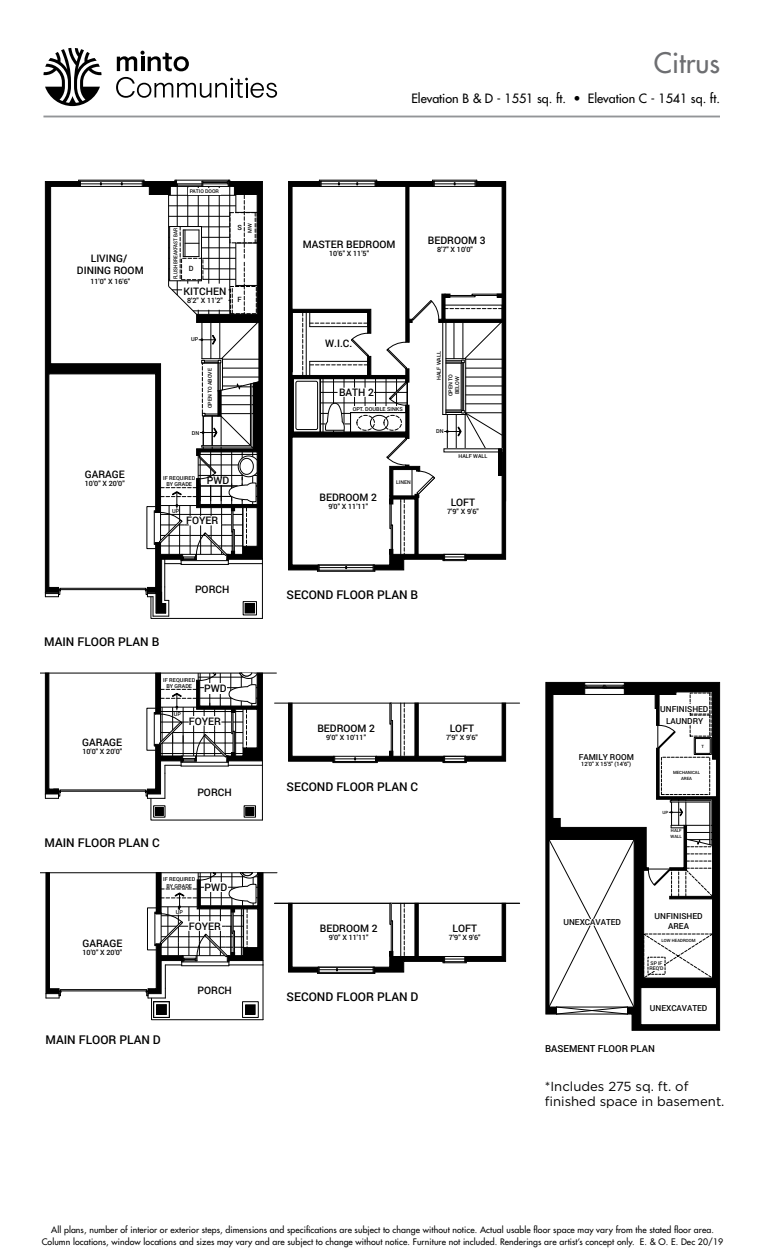
<style>
.page{position:relative;width:765px;height:1260px;background:#fff}
.page>*{position:absolute;margin:0;border:0;box-sizing:border-box;transform-origin:0 0}
.t1{font:27.5px "Futura";color:#6d6e71}
.t2{font:13.12px/15.8px "Gotham";color:#000}
.t3{font:12.5px "Futura";color:#000}
.t4{font:500 12px "Roboto";color:#000}
.t5{font:500 10.25px/11.8px "Roboto";color:#000;text-align:center}
.t6{font:500 9.62px "Roboto";color:#000}
.t7{font:8.75px/11.2px "Futura";letter-spacing:.01em;color:#000;text-align:center}
.t8{font:500 8.25px/9.9px "Roboto";color:#000;text-align:center}
.t9{font:500 7.25px "Roboto";color:#000}
.t10{font:500 5.75px "Roboto";color:#000}
.t11{font:500 5.38px/6.4px "Roboto";color:#000;text-align:center}
.t12{font:500 5.38px "Roboto";color:#000;scale:.85 1}
.t13{font:500 5.25px "Roboto";color:#000}
.t14{font:500 5.12px "Roboto";color:#000}
.t15{font:500 5px/5px "Roboto";color:#000}
.t16{font:500 4.38px/5.1px "Roboto";color:#000}
</style>
<div class="page">
<hr style="left:43px;top:116px;width:677px;height:1px;background:#939598">
<svg style="left:43px;top:48px;width:59px;height:58px"></svg>
<svg style="left:117px;top:51px;width:72px;height:20px"></svg>
<svg style="left:116px;top:77px;width:161px;height:21px"></svg>
<hr style="left:275px;top:703px;width:245px;height:1px;background:#000">
<hr style="left:275px;top:903px;width:245px;height:1px;background:#000">
<hr style="left:40px;top:873px;width:237px;height:1px;background:#000">
<hr style="left:40px;top:673px;width:236px;height:1px;background:#000">
<hr style="left:79px;top:180px;width:65px;height:1px;background:#000">
<hr style="left:319px;top:972px;width:54px;height:1px;background:#000">
<hr style="left:317px;top:973px;width:58px;height:1px;background:#000">
<hr style="left:319px;top:969px;width:54px;height:1px;background:#000">
<hr style="left:318px;top:967px;width:56px;height:1px;background:#000">
<div style="left:60px;top:989px;width:87px;height:2px;border:1px solid #000"></div>
<hr style="left:317px;top:571px;width:58px;height:1px;background:#000">
<hr style="left:335px;top:761px;width:41px;height:1px;background:#000">
<hr style="left:333px;top:762px;width:44px;height:1px;background:#000">
<hr style="left:335px;top:759px;width:41px;height:1px;background:#000">
<hr style="left:334px;top:756px;width:43px;height:1px;background:#000">
<svg style="left:45px;top:593px;width:16px;height:4px"></svg>
<svg style="left:45px;top:181px;width:97px;height:412px"></svg>
<svg style="left:288px;top:703px;width:47px;height:60px"></svg>
<svg style="left:288px;top:904px;width:32px;height:69px"></svg>
<svg style="left:46px;top:872px;width:15px;height:127px"></svg>
<svg style="left:45px;top:673px;width:16px;height:126px"></svg>
<hr style="left:288px;top:181px;width:4px;height:389px;background:#000">
<svg style="left:375px;top:703px;width:131px;height:60px"></svg>
<svg style="left:373px;top:903px;width:133px;height:70px"></svg>
<svg style="left:142px;top:180px;width:121px;height:439px"></svg>
<svg style="left:145px;top:672px;width:118px;height:149px"></svg>
<svg style="left:146px;top:872px;width:118px;height:148px"></svg>
<svg style="left:292px;top:180px;width:214px;height:391px"></svg>
<svg style="left:546px;top:682px;width:174px;height:349px"></svg>
<svg style="left:648px;top:799px;width:65px;height:98px"></svg>
<p class="t5" style="left:77px;top:253px;width:68px">LIVING/<br>DINING ROOM</p>
<p class="t9" style="left:90px;top:278px;width:41px">11'0" X 16'6"</p>
<p class="t5" style="left:85px;top:470px;width:41px">GARAGE</p>
<p class="t9" style="left:85px;top:481px;width:41px">10'0" X 20'0"</p>
<p class="t14" style="left:190px;top:189px;width:31px">PATIO DOOR</p>
<p class="t12" style="left:173px;top:279px;width:62px;rotate:-90deg">FLUSH BREAKFAST BAR</p>
<p class="t9" style="left:189px;top:266px;width:6px">D</p>
<p class="t5" style="left:184px;top:286px;width:44px">KITCHEN</p>
<p class="t9" style="left:187px;top:297px;width:37px">8'2" X 11'2"</p>
<p class="t11" style="left:247px;top:233px;width:11px;rotate:-90deg">MW</p>
<p class="t9" style="left:237px;top:224px;width:6px">S</p>
<p class="t9" style="left:238px;top:296px;width:6px">F</p>
<p class="t11" style="left:191px;top:337px;width:9px">UP</p>
<p class="t13" style="left:208px;top:408px;width:41px;rotate:-90deg">OPEN TO ABOVE</p>
<p class="t11" style="left:192px;top:430px;width:9px">DN</p>
<p class="t11" style="left:163px;top:475px;width:33px">IF REQUIRED<br>BY GRADE</p>
<p class="t11" style="left:172px;top:509px;width:9px">UP</p>
<p class="t5" style="left:207px;top:476px;width:24px">PWD</p>
<p class="t5" style="left:186px;top:515px;width:34px">FOYER</p>
<h3 class="t4" style="left:44px;top:636px;width:117px">MAIN FLOOR PLAN B</h3>
<p class="t5" style="left:195px;top:584px;width:36px">PORCH</p>
<p class="t5" style="left:82px;top:737px;width:41px">GARAGE</p>
<p class="t9" style="left:82px;top:748px;width:41px">10'0" X 20'0"</p>
<p class="t11" style="left:163px;top:677px;width:33px">IF REQUIRED<br>BY GRADE</p>
<p class="t11" style="left:174px;top:711px;width:9px">UP</p>
<p class="t5" style="left:204px;top:683px;width:24px">PWD</p>
<p class="t5" style="left:189px;top:716px;width:34px">FOYER</p>
<h3 class="t4" style="left:45px;top:838px;width:117px">MAIN FLOOR PLAN C</h3>
<p class="t5" style="left:197px;top:787px;width:36px">PORCH</p>
<p class="t11" style="left:163px;top:877px;width:33px">IF REQUIRED<br>BY GRADE</p>
<p class="t11" style="left:176px;top:909px;width:9px">UP</p>
<p class="t5" style="left:205px;top:882px;width:24px">PWD</p>
<p class="t5" style="left:82px;top:938px;width:41px">GARAGE</p>
<p class="t9" style="left:83px;top:949px;width:41px">10'0" X 20'0"</p>
<h3 class="t4" style="left:46px;top:1035px;width:117px">MAIN FLOOR PLAN D</h3>
<p class="t5" style="left:189px;top:921px;width:34px">FOYER</p>
<p class="t5" style="left:198px;top:986px;width:36px">PORCH</p>
<h1 class="t1" style="left:654px;top:49px;width:68px">Citrus</h1>
<h3 class="t3" style="left:411px;top:91px;width:310px">Elevation B &amp; D - 1551 sq. ft. • Elevation C - 1541 sq. ft.</h3>
<p class="t5" style="left:303px;top:239px;width:94px">MASTER BEDROOM</p>
<p class="t5" style="left:428px;top:236px;width:59px">BEDROOM 3</p>
<p class="t9" style="left:437px;top:247px;width:37px">8'7" X 10'0"</p>
<p class="t9" style="left:329px;top:250px;width:41px">10'6" X 11'5"</p>
<p class="t5" style="left:325px;top:338px;width:29px">W.I.C.</p>
<p class="t5" style="left:339px;top:387px;width:36px">BATH 2</p>
<p class="t11" style="left:353px;top:406px;width:51px">OPT. DOUBLE SINKS</p>
<p class="t5" style="left:319px;top:492px;width:59px">BEDROOM 2</p>
<p class="t9" style="left:328px;top:503px;width:41px">9'0" X 11'11"</p>
<p class="t14" style="left:396px;top:480px;width:16px">LINEN</p>
<p class="t11" style="left:436px;top:380px;width:30px;rotate:-90deg">HALF WALL</p>
<p class="t11" style="left:447px;top:396px;width:24px;line-height:7px;rotate:-90deg">OPEN TO<br>BELOW</p>
<p class="t11" style="left:436px;top:428px;width:9px">DN</p>
<p class="t11" style="left:459px;top:453px;width:30px">HALF WALL</p>
<p class="t5" style="left:451px;top:497px;width:26px">LOFT</p>
<p class="t9" style="left:447px;top:508px;width:33px">7'9" X 9'6"</p>
<h3 class="t4" style="left:287px;top:589px;width:133px">SECOND FLOOR PLAN B</h3>
<p class="t5" style="left:317px;top:723px;width:59px">BEDROOM 2</p>
<p class="t5" style="left:450px;top:723px;width:26px">LOFT</p>
<p class="t9" style="left:326px;top:734px;width:41px">9'0" X 10'11"</p>
<p class="t9" style="left:446px;top:734px;width:33px">7'9" X 9'6"</p>
<h3 class="t4" style="left:287px;top:781px;width:133px">SECOND FLOOR PLAN C</h3>
<p class="t5" style="left:320px;top:923px;width:59px">BEDROOM 2</p>
<p class="t5" style="left:453px;top:923px;width:26px">LOFT</p>
<p class="t9" style="left:329px;top:934px;width:41px">9'0" X 11'11"</p>
<p class="t9" style="left:449px;top:934px;width:33px">7'9" X 9'6"</p>
<h3 class="t4" style="left:287px;top:992px;width:133px">SECOND FLOOR PLAN D</h3>
<p class="t8" style="left:660px;top:703px;width:50px;line-height:12.1px">UNFINISHED<br>LAUNDRY</p>
<p class="t8" style="left:579px;top:752px;width:57px">FAMILY ROOM</p>
<p class="t10" style="left:581px;top:761px;width:51px">12'0" X 15'5" (14'6")</p>
<p class="t16" style="left:702px;top:744px;width:4px">T</p>
<p class="t16" style="left:673px;top:771px;width:29px;text-align:center">MECHANICAL<br>AREA</p>
<p class="t16" style="left:662px;top:810px;width:7px">UP</p>
<p class="t16" style="left:671px;top:829px;width:13px">HALF<br>WALL</p>
<p class="t8" style="left:563px;top:918px;width:59px">UNEXCAVATED</p>
<p class="t8" style="left:655px;top:911px;width:50px">UNFINISHED<br>AREA</p>
<p class="t16" style="left:662px;top:938px;width:35px">LOW HEADROOM</p>
<p class="t15" style="left:649px;top:961px;width:16px">SP IF<br>REQíD</p>
<p class="t8" style="left:650px;top:1003px;width:59px">UNEXCAVATED</p>
<p class="t6" style="left:545px;top:1044px;width:111px">BASEMENT FLOOR PLAN</p>
<h2 class="t2" style="left:545px;top:1079px;width:181px">*Includes 275 sq. ft. of finished space in basement.</h2>
<p class="t7" style="left:42px;top:1225px;width:683px">All plans, number of interior or exterior steps, dimensions and specifications are subject to change without notice. Actual usable floor space may vary from the stated floor area.<br>Column locations, window locations and sizes may vary and are subject to change without notice. Furniture not included. Renderings are artist’s concept only. E. &amp; O. E. Dec 20/19</p>
</div>
